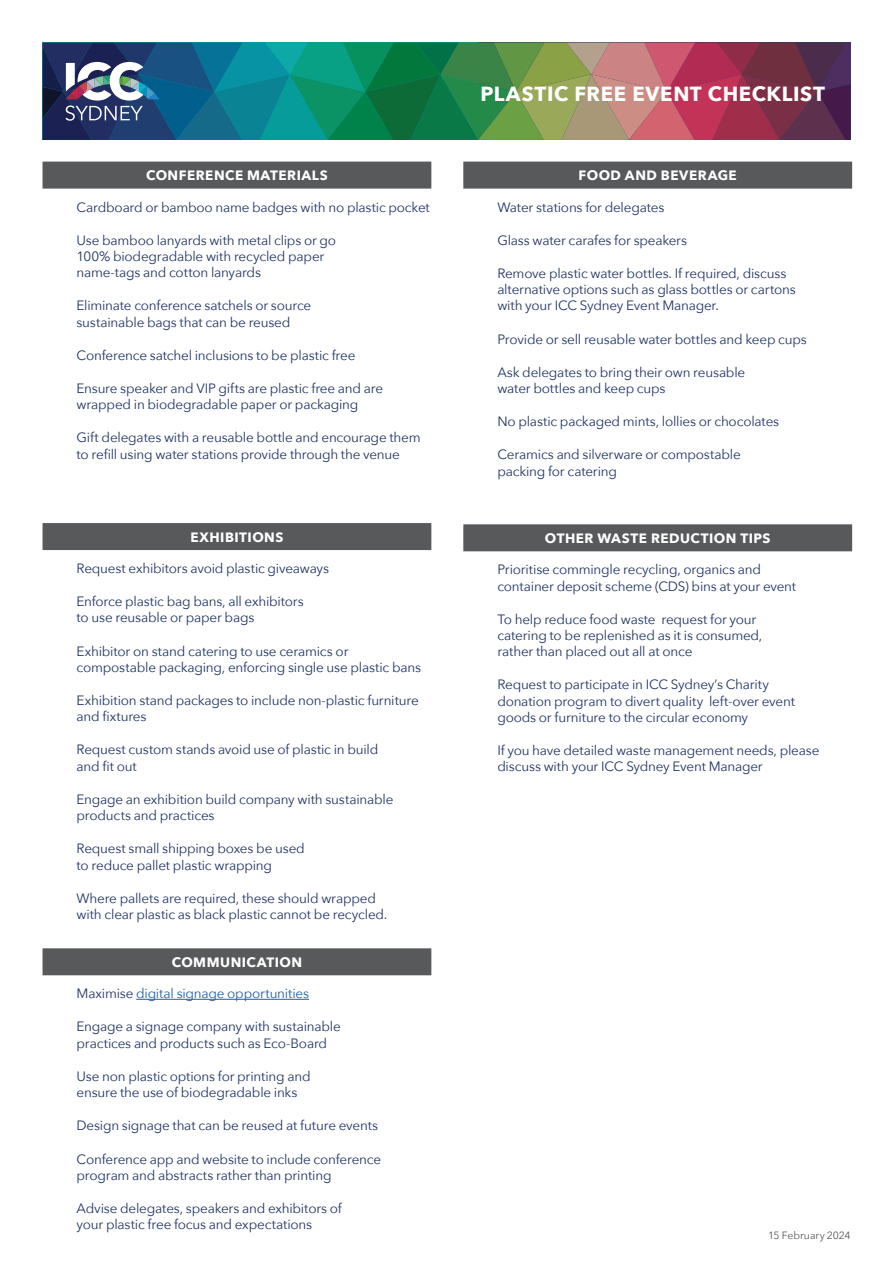
<style>
.page{position:relative;width:893px;height:1263px;background:#fff}
.page>*{position:absolute;margin:0;border:0;box-sizing:border-box;transform-origin:0 0}
.t1{font:700 20.4px "Avenir Next";letter-spacing:.03em;color:#fff}
.t2{font:13.5px/16.2px "Avenir Next";letter-spacing:-.015em;color:#203463}
.t3{font:700 13.5px "Avenir Next";letter-spacing:.035em;color:#fff}
.t4{font:13.5px "Avenir Next";letter-spacing:-.015em;color:#215e9e}
.t5{font:10.5px "Avenir Next";letter-spacing:-.01em;color:#58595b}
.s1{color:#203463}
</style>
<div class="page">
<svg style="left:43px;top:43px;width:807px;height:97px;background:#516c67"></svg>
<div style="left:43px;top:162px;width:388px;height:26px;background:#58595b"></div>
<hr style="left:43px;top:187px;width:388px;height:2px;background:#58595b">
<div style="left:43px;top:524px;width:388px;height:25px;background:#58595b"></div>
<hr style="left:43px;top:523px;width:388px;height:1px;background:#58595b">
<hr style="left:43px;top:548px;width:388px;height:2px;background:#58595b">
<hr style="left:136px;top:999px;width:173px;height:1px;background:#215e9e">
<div style="left:43px;top:949px;width:388px;height:25px;background:#58595b"></div>
<hr style="left:43px;top:948px;width:388px;height:2px;background:#58595b">
<hr style="left:43px;top:974px;width:388px;height:1px;background:#58595b">
<div style="left:464px;top:162px;width:387px;height:26px;background:#58595b"></div>
<hr style="left:463px;top:162px;width:389px;height:1px;background:#58595b">
<hr style="left:463px;top:163px;width:2px;height:24px;background:#58595b">
<svg style="left:851px;top:163px;width:1px;height:24px"></svg>
<hr style="left:463px;top:187px;width:389px;height:2px;background:#58595b">
<div style="left:464px;top:525px;width:387px;height:26px;background:#58595b"></div>
<hr style="left:463px;top:524px;width:389px;height:2px;background:#58595b">
<hr style="left:463px;top:526px;width:2px;height:24px;background:#58595b">
<svg style="left:851px;top:526px;width:1px;height:24px"></svg>
<hr style="left:463px;top:550px;width:389px;height:1px;background:#58595b">
<p class="t3" style="left:146px;top:164px;width:183px">CONFERENCE MATERIALS</p>
<p class="t2" style="left:77px;top:198px;width:355px">Cardboard or bamboo name badges with no plastic pocket</p>
<p class="t2" style="left:77px;top:231px;width:261px">Use bamboo lanyards with metal clips or go<br>100% biodegradable with recycled paper name-tags and cotton lanyards</p>
<p class="t2" style="left:77px;top:297px;width:236px">Eliminate conference satchels or source sustainable bags that can be reused</p>
<p class="t2" style="left:77px;top:346px;width:280px">Conference satchel inclusions to be plastic free</p>
<p class="t2" style="left:77px;top:380px;width:308px">Ensure speaker and VIP gifts are plastic free and are wrapped in biodegradable paper or packaging</p>
<p class="t2" style="left:77px;top:429px;width:346px">Gift delegates with a reusable bottle and encourage them to refill using water stations provide through the venue</p>
<p class="t3" style="left:190px;top:525px;width:94px">EXHIBITIONS</p>
<p class="t2" style="left:77px;top:560px;width:254px">Request exhibitors avoid plastic giveaways</p>
<p class="t2" style="left:77px;top:593px;width:229px">Enforce plastic bag bans, all exhibitors to use reusable or paper bags</p>
<p class="t2" style="left:77px;top:642px;width:346px">Exhibitor on stand catering to use ceramics or compostable packaging, enforcing single use plastic bans</p>
<p class="t2" style="left:77px;top:692px;width:344px">Exhibition stand packages to include non-plastic furniture and fixtures</p>
<p class="t2" style="left:77px;top:741px;width:303px">Request custom stands avoid use of plastic in build and fit out</p>
<p class="t2" style="left:77px;top:790px;width:318px">Engage an exhibition build company with sustainable products and practices</p>
<p class="t2" style="left:77px;top:840px;width:230px">Request small shipping boxes be used to reduce pallet plastic wrapping</p>
<p class="t2" style="left:77px;top:889px;width:312px">Where pallets are required, these should wrapped with clear plastic as black plastic cannot be recycled.</p>
<p class="t3" style="left:172px;top:951px;width:132px">COMMUNICATION</p>
<p class="t4" style="left:77px;top:982px;width:234px"><span class="s1">Maximise</span> digital signage opportunities</p>
<p class="t2" style="left:77px;top:1018px;width:266px">Engage a signage company with sustainable practices and products such as Eco-Board</p>
<p class="t2" style="left:77px;top:1067px;width:236px">Use non plastic options for printing and ensure the use of biodegradable inks</p>
<p class="t2" style="left:77px;top:1117px;width:303px">Design signage that can be reused at future events</p>
<p class="t2" style="left:77px;top:1150px;width:306px">Conference app and website to include conference program and abstracts rather than printing</p>
<p class="t2" style="left:77px;top:1199px;width:267px">Advise delegates, speakers and exhibitors of your plastic free focus and expectations</p>
<h1 class="t1" style="left:480px;top:77px;width:346px">PLASTIC FREE EVENT CHECKLIST</h1>
<p class="t3" style="left:579px;top:164px;width:160px">FOOD AND BEVERAGE</p>
<p class="t2" style="left:497px;top:198px;width:169px">Water stations for delegates</p>
<p class="t2" style="left:497px;top:231px;width:191px">Glass water carafes for speakers</p>
<p class="t2" style="left:497px;top:265px;width:300px">Remove plastic water bottles. If required, discuss alternative options such as glass bottles or cartons with your ICC Sydney Event Manager.</p>
<p class="t2" style="left:497px;top:330px;width:311px">Provide or sell reusable water bottles and keep cups</p>
<p class="t2" style="left:497px;top:363px;width:249px">Ask delegates to bring their own reusable water bottles and keep cups</p>
<p class="t2" style="left:497px;top:413px;width:283px">No plastic packaged mints, lollies or chocolates</p>
<p class="t2" style="left:497px;top:446px;width:245px">Ceramics and silverware or compostable packing for catering</p>
<p class="t3" style="left:545px;top:527px;width:227px">OTHER WASTE REDUCTION TIPS</p>
<p class="t2" style="left:497px;top:561px;width:300px">Prioritise commingle recycling, organics and container deposit scheme (CDS) bins at your event</p>
<p class="t2" style="left:497px;top:610px;width:267px">To help reduce food waste request for your catering to be replenished as it is consumed, rather than placed out all at once</p>
<p class="t2" style="left:497px;top:676px;width:299px">Request to participate in ICC Sydney’s Charity donation program to divert quality left-over event goods or furniture to the circular economy</p>
<p class="t2" style="left:497px;top:741px;width:324px">If you have detailed waste management needs, please discuss with your ICC Sydney Event Manager</p>
<p class="t5" style="left:768px;top:1227px;width:84px">15 February 2024</p>
</div>
